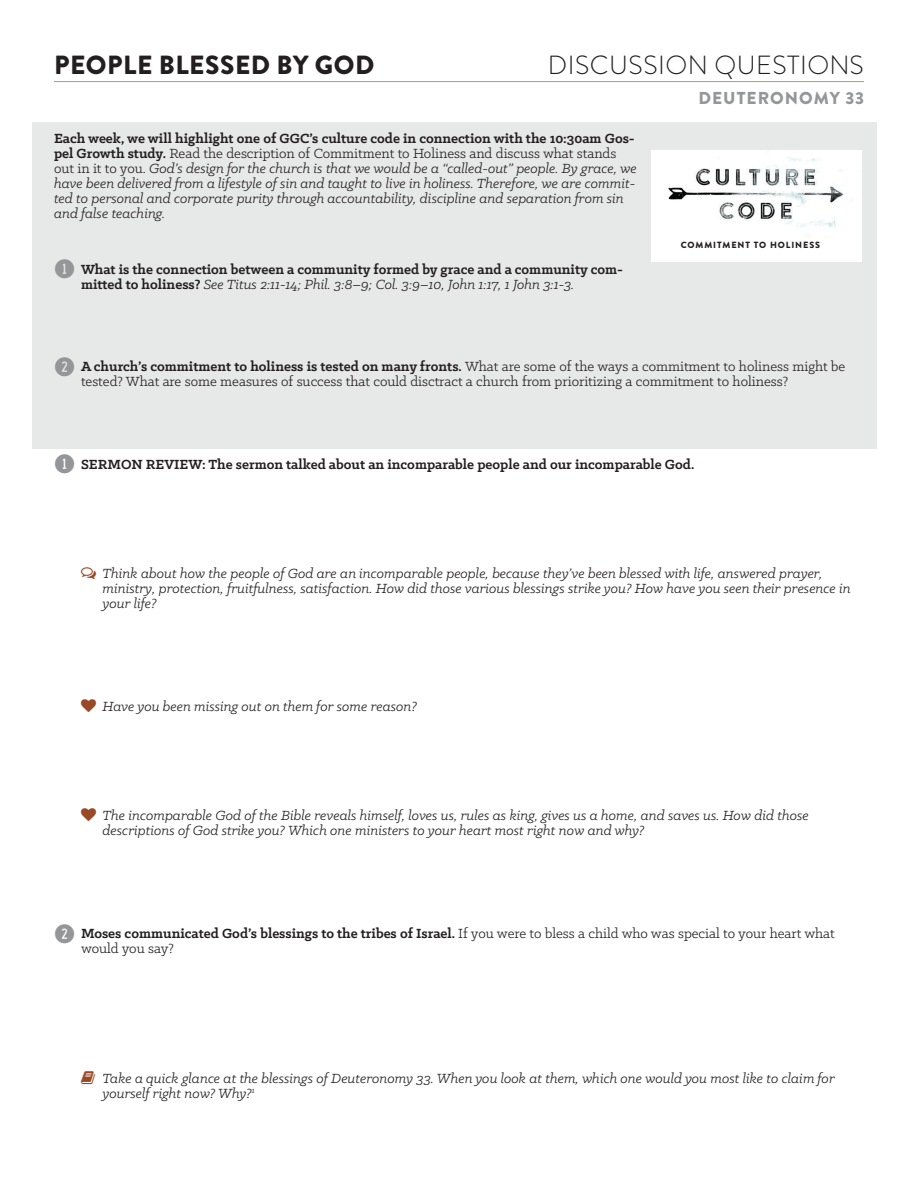
<style>
.page{position:relative;width:918px;height:1188px;background:#fff}
.page>*{position:absolute;margin:0;border:0;box-sizing:border-box;transform-origin:0 0}
.C_Group_Header{font:300 26.25px "Brandon Grotesque";letter-spacing:.02em;color:#231f20}
.C_Group_Header-2{font:900 26.25px "Brandon Grotesque";letter-spacing:.02em;color:#231f20}
.C_Group_Header-3{font:900 17.25px "Brandon Grotesque";letter-spacing:.06em;color:#949698}
.cgroup_question{font:italic 15px/15px "Klinic Slab";color:#231f20}
.t1{font:15px/15px "Klinic Slab";color:#231f20}
.t2{font:700 15px/15px "Klinic Slab";color:#231f20}
.t3{font:900 9px "Brandon Grotesque";letter-spacing:.1em;color:#231f20}
.s1{font-weight:700;font-style:normal}
.s2{font-style:normal}
.s3{font-family:"Zandvoort Closed";font-weight:400;font-size:25.5px;color:#949698}
.s4{font-weight:400;font-style:italic}
.s5{font-family:"Zandvoort Closed";font-size:25.5px;color:#949698}
.s6{font-weight:700}
.s7{color:#9a4926}
</style>
<div class="page">
<div style="left:32px;top:122px;width:845px;height:326px;background:#e7e8e8"></div>
<hr style="left:54px;top:81px;width:810px;height:1px;background:#9a9c9e">
<div style="left:651px;top:151px;width:211px;height:111px;background:#fff"></div>
<img style="left:668px;top:157px;width:184px;height:81px">
<p class="C_Group_Header-2" style="left:54px;top:46px;width:322px">PEOPLE BLESSED BY GOD</p>
<p class="C_Group_Header" style="left:548px;top:47px;width:318px">DISCUSSION QUESTIONS</p>
<p class="C_Group_Header-3" style="left:698px;top:86px;width:167px">DEUTERONOMY 33</p>
<p class="cgroup_question" style="left:54px;top:130px;width:584px"><span class="s1">Each week, we will highlight one of GGC’s culture code in connection with the 10:30am Gos&shy;pel Growth study.</span> <span class="s2">Read the description of Commitment to Holiness and discuss what stands out in it to you.</span> God’s design for the church is that we would be a “called-out” people. By grace, we have been delivered from a lifestyle of sin and taught to live in holiness. Therefore, we are commit&shy;ted to personal and corporate purity through accountability, discipline and separation from sin and false teaching.</p>
<p class="t2" style="left:81px;top:261px;width:544px;text-indent:-27px"><span class="s3">1</span> What is the connection between a community formed by grace and a community com&shy;mitted to holiness? <span class="s4">See Titus 2:11-14; Phil. 3:8–9; Col. 3:9–10, John 1:17, 1 John 3:1-3.</span></p>
<p class="t3" style="left:681px;top:238px;width:141px">COMMITMENT TO HOLINESS</p>
<p class="t1" style="left:81px;top:358px;width:766px;text-indent:-27px"><span class="s5">2</span> <span class="s6">A church’s commitment to holiness is tested on many fronts.</span> What are some of the ways a commitment to holiness might be tested? What are some measures of success that could disctract a church from prioritizing a commitment to holiness?</p>
<p class="t2" style="left:54px;top:456px;width:642px"><span class="s3">1</span> SERMON REVIEW: The sermon talked about an incomparable people and our incomparable God.</p>
<p class="cgroup_question" style="left:103px;top:565px;width:750px;text-indent:-22px"><span class="s7">➢</span> Think about how the people of God are an incomparable people, because they’ve been blessed with life, answered prayer, ministry, protection, fruitfulness, satisfaction. How did those various blessings strike you? How have you seen their presence in your life?</p>
<p class="cgroup_question" style="left:103px;top:698px;width:316px">Have you been missing out on them for some reason?</p>
<p class="cgroup_question" style="left:103px;top:808px;width:708px">The incomparable God of the Bible reveals himself, loves us, rules as king, gives us a home, and saves us. How did those descriptions of God strike you? Which one ministers to your heart most right now and why?</p>
<p class="t1" style="left:81px;top:925px;width:755px;text-indent:-27px"><span class="s5">2</span> <span class="s6">Moses communicated God’s blessings to the tribes of Israel.</span> If you were to bless a child who was special to your heart what would you say?</p>
<p class="cgroup_question" style="left:103px;top:1070px;width:734px">Take a quick glance at the blessings of Deuteronomy 33. When you look at them, which one would you most like to claim for yourself right now? Why?<sup>1</sup></p>
</div>
